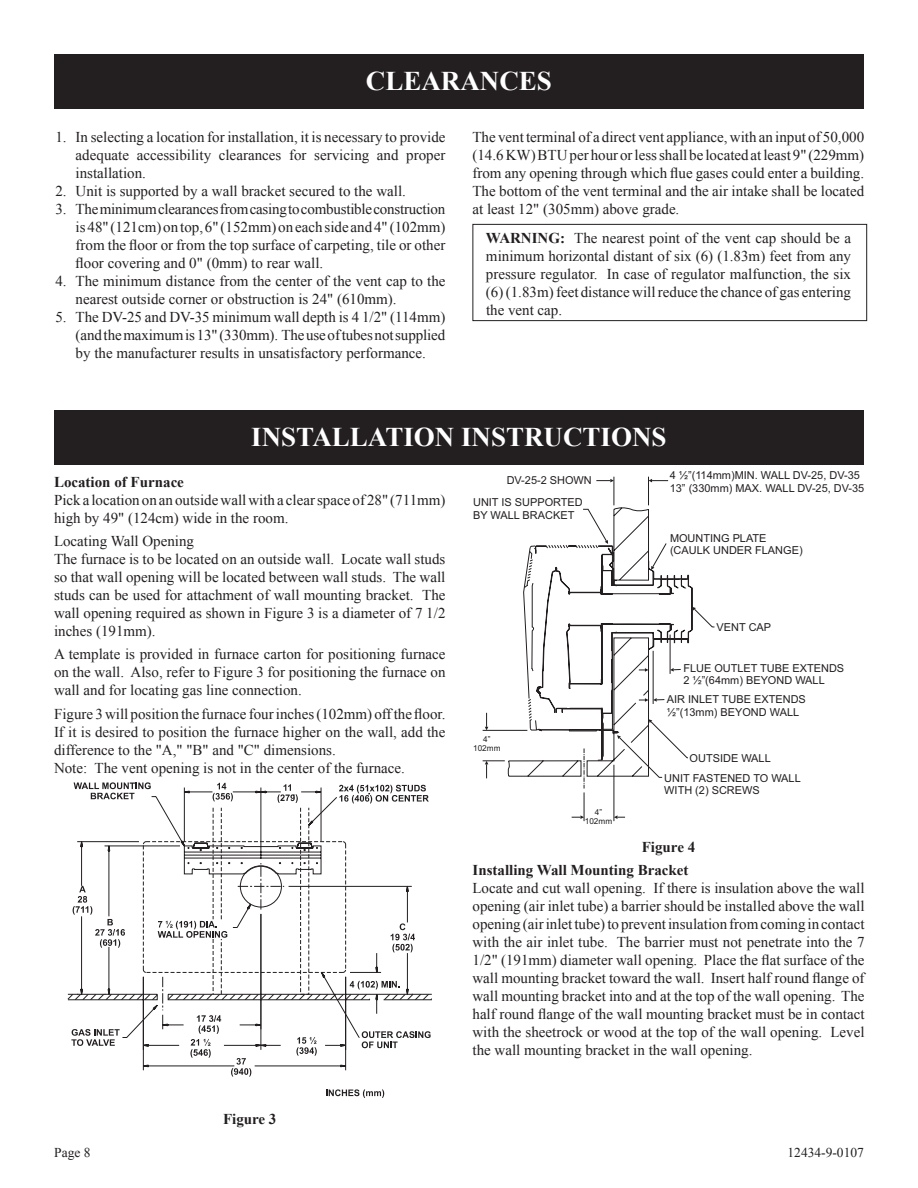
<style>
.page{position:relative;width:918px;height:1188px;background:#fff}
.page>*{position:absolute;margin:0;border:0;box-sizing:border-box;transform-origin:0 0}
.t1{font:700 27px "Times New Roman";color:#fff}
.t2{font:15px/18px "Times New Roman";color:#231f20;text-align:justify}
.t3{font:700 15px/23.4px "Times New Roman";color:#231f20}
.t4{font:13.5px "Times New Roman";color:#231f20}
.t5{font:10.95px/12.3px "Arial";color:#231f20}
.t6{font:8.25px/9.1px "Arial";color:#231f20;text-align:center}
.s1{font-weight:700}
</style>
<div class="page">
<svg style="left:610px;top:479px;width:4px;height:3px"></svg>
<svg style="left:508px;top:507px;width:207px;height:315px"></svg>
<svg style="left:485px;top:761px;width:3px;height:17px"></svg>
<svg style="left:485px;top:713px;width:3px;height:17px"></svg>
<svg style="left:649px;top:479px;width:19px;height:3px"></svg>
<div style="left:472px;top:224px;width:395px;height:97px;border:1px solid #231f20"></div>
<div style="left:54px;top:54px;width:810px;height:54px;background:#231f20"></div>
<div style="left:54px;top:410px;width:810px;height:54px;background:#231f20"></div>
<svg style="left:71px;top:782px;width:360px;height:295px"></svg>
<svg style="left:326px;top:1089px;width:58px;height:9px"></svg>
<h1 class="t1" style="left:366px;top:63px;width:188px">CLEARANCES</h1>
<p class="t2" style="left:76px;top:127px;width:371px;text-indent:-20px">1. In selecting a location for installation, it is necessary to provide adequate accessibility clearances for servicing and proper installation.</p>
<p class="t2" style="left:55px;top:181px;width:352px">2. Unit is supported by a wall bracket secured to the wall.</p>
<p class="t2" style="left:76px;top:199px;width:371px;text-indent:-20px">3. The minimum clearances from casing to combustible construction is 48" (121cm) on top, 6" (152mm) on each side and 4" (102mm) from the floor or from the top surface of carpeting, tile or other floor covering and 0" (0mm) to rear wall.</p>
<p class="t2" style="left:76px;top:271px;width:371px;text-indent:-20px">4. The minimum distance from the center of the vent cap to the nearest outside corner or obstruction is 24" (610mm).</p>
<p class="t2" style="left:76px;top:307px;width:371px;text-indent:-20px">5. The DV-25 and DV-35 minimum wall depth is 4 1/2" (114mm) (and the maximum is 13" (330mm). The use of tubes not supplied by the manufacturer results in unsatisfactory performance.</p>
<p class="t2" style="left:472px;top:128px;width:393px">The vent terminal of a direct vent appliance, with an input of 50,000 (14.6 KW) BTU per hour or less shall be located at least 9" (229mm) from any opening through which flue gases could enter a building.<br>The bottom of the vent terminal and the air intake shall be located at least 12" (305mm) above grade.</p>
<p class="t2" style="left:486px;top:228px;width:367px"><span class="s1">WARNING:</span> The nearest point of the vent cap should be a minimum horizontal distant of six (6) (1.83m) feet from any pressure regulator. In case of regulator malfunction, the six (6) (1.83m) feet distance will reduce the chance of gas entering the vent cap.</p>
<h1 class="t1" style="left:251px;top:419px;width:417px">INSTALLATION INSTRUCTIONS</h1>
<p class="t3" style="left:54px;top:470px;width:131px">Location of Furnace</p>
<p class="t2" style="left:54px;top:490px;width:393px">Pick a location on an outside wall with a clear space of 28" (711mm) high by 49" (124cm) wide in the room.</p>
<p class="t2" style="left:54px;top:532px;width:393px;text-align:left">Locating Wall Opening<br>The furnace is to be located on an outside wall. Locate wall studs so that wall opening will be located between wall studs. The wall studs can be used for attachment of wall mounting bracket. The wall opening required as shown in Figure 3 is a diameter of 7 1/2 inches (191mm).</p>
<p class="t2" style="left:54px;top:645px;width:393px">A template is provided in furnace carton for positioning furnace on the wall. Also, refer to Figure 3 for positioning the furnace on wall and for locating gas line connection.</p>
<p class="t2" style="left:54px;top:705px;width:393px;text-align:left">Figure 3 will position the furnace four inches (102mm) off the floor.<br>If it is desired to position the furnace higher on the wall, add the difference to the "A," "B" and "C" dimensions.<br>Note: The vent opening is not in the center of the furnace.</p>
<p class="t3" style="left:223px;top:1107px;width:55px">Figure 3</p>
<p class="t5" style="left:473px;top:470px;width:120px;line-height:22.6px;text-indent:34px">DV-25-2 SHOWN<br>UNIT IS SUPPORTED</p>
<p class="t5" style="left:473px;top:510px;width:103px">BY WALL BRACKET</p>
<p class="t6" style="left:473px;top:735px;width:29px">4”<br>102mm</p>
<p class="t6" style="left:585px;top:808px;width:29px">4”<br>102mm</p>
<p class="t5" style="left:670px;top:470px;width:196px">4 ½”(114mm)MIN. WALL DV-25, DV-35<br>13” (330mm) MAX. WALL DV-25, DV-35</p>
<p class="t5" style="left:670px;top:533px;width:134px">MOUNTING PLATE (CAULK UNDER FLANGE)</p>
<p class="t5" style="left:717px;top:622px;width:56px">VENT CAP</p>
<p class="t5" style="left:683px;top:663px;width:162px">FLUE OUTLET TUBE EXTENDS<br>2 ½”(64mm) BEYOND WALL</p>
<p class="t5" style="left:667px;top:694px;width:140px">AIR INLET TUBE EXTENDS ½”(13mm) BEYOND WALL</p>
<p class="t5" style="left:664px;top:750px;width:138px;line-height:19.2px;text-align:center">OUTSIDE WALL<br>UNIT FASTENED TO WALL</p>
<p class="t5" style="left:664px;top:785px;width:97px">WITH (2) SCREWS</p>
<p class="t3" style="left:473px;top:835px;width:224px;text-indent:169px">Figure 4<br>Installing Wall Mounting Bracket</p>
<p class="t2" style="left:472px;top:879px;width:394px">Locate and cut wall opening. If there is insulation above the wall opening (air inlet tube) a barrier should be installed above the wall opening (air inlet tube) to prevent insulation from coming in contact with the air inlet tube. The barrier must not penetrate into the 7<br>1/2" (191mm) diameter wall opening. Place the flat surface of the wall mounting bracket toward the wall. Insert half round flange of wall mounting bracket into and at the top of the wall opening. The half round flange of the wall mounting bracket must be in contact with the sheetrock or wood at the top of the wall opening. Level the wall mounting bracket in the wall opening.</p>
<p class="t4" style="left:54px;top:1143px;width:38px">Page 8</p>
<p class="t4" style="left:788px;top:1143px;width:78px">12434-9-0107</p>
</div>
